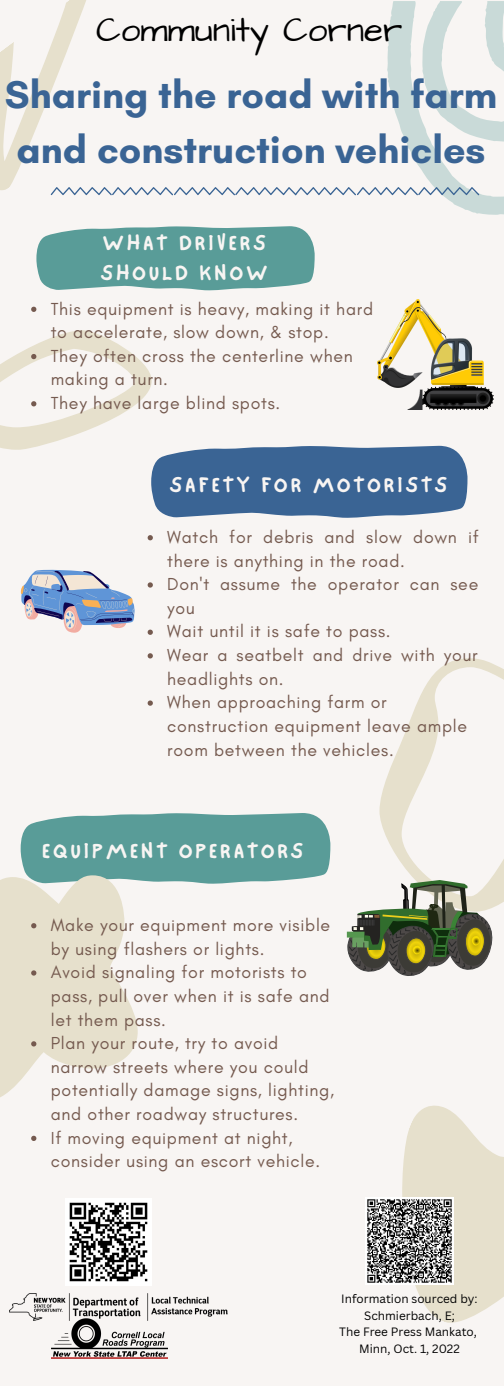
<style>
.page{position:relative;width:504px;height:1386px;background:#f8f5f3}
.page>*{position:absolute;margin:0;border:0;box-sizing:border-box;transform-origin:0 0}
.t1{font:700 39.55px/55.1px "Glacial Indifference";color:#3a6494}
.t2{font:35px "Architects Daughter";color:#000}
.t3{font:21.88px/30.1px "NF One Little Font Bold";letter-spacing:.145em;color:#f8f5f3}
.t4{font:17.68px/23.6px "Glacial Indifference";letter-spacing:.04em;color:#755a4f}
.t5{font:11.72px/16.4px "Canva Sans";color:#000;text-align:center}
</style>
<div class="page">
<svg style="left:36px;top:226px;width:279px;height:64px;background:#67a4a0"></svg>
<svg style="left:21px;top:813px;width:309px;height:71px;background:#65a29e"></svg>
<svg style="left:0;top:875px;width:138px;height:222px;fill:#e6e0cc"></svg>
<svg style="left:379px;top:658px;width:125px;height:249px"></svg>
<svg style="left:402px;top:1105px;width:102px;height:218px;fill:#e6e0cc"></svg>
<svg style="left:0;top:0;width:86px;height:195px"></svg>
<img style="left:395px;top:299px;width:98px;height:111px">
<svg style="left:21px;top:570px;width:114px;height:63px"></svg>
<svg style="left:51px;top:1px;width:453px;height:214px"></svg>
<svg style="left:347px;top:880px;width:146px;height:96px"></svg>
<img style="left:10px;top:1294px;width:218px;height:26px">
<img style="left:51px;top:1319px;width:117px;height:40px">
<img style="left:65px;top:1199px;width:87px;height:87px">
<img style="left:365px;top:1197px;width:88px;height:88px">
<svg style="left:148px;top:535px;width:5px;height:5px"></svg>
<svg style="left:148px;top:582px;width:5px;height:6px"></svg>
<svg style="left:148px;top:630px;width:5px;height:5px"></svg>
<svg style="left:148px;top:653px;width:5px;height:5px"></svg>
<svg style="left:148px;top:700px;width:5px;height:6px"></svg>
<svg style="left:31px;top:307px;width:5px;height:5px"></svg>
<svg style="left:0;top:330px;width:467px;height:188px"></svg>
<svg style="left:31px;top:923px;width:5px;height:5px"></svg>
<svg style="left:31px;top:970px;width:5px;height:6px"></svg>
<svg style="left:31px;top:1041px;width:5px;height:6px"></svg>
<svg style="left:31px;top:1136px;width:5px;height:5px"></svg>
<h2 class="t2" style="left:96px;top:6px;width:308px">Community Corner</h2>
<h1 class="t1" style="left:5px;top:66px;width:494px">Sharing the road with farm and construction vehicles</h1>
<p class="t3" style="left:101px;top:228px;width:168px">WHAT DRIVERS<br>SHOULD KNOW</p>
<p class="t4" style="left:51px;top:297px;width:324px">This equipment is heavy, making it hard to accelerate, slow down, &amp; stop.<br>They often cross the centerline when making a turn.<br>They have large blind spots.</p>
<p class="t3" style="left:170px;top:469px;width:279px">SAFETY FOR MOTORISTS</p>
<p class="t4" style="left:167px;top:525px;width:313px">Watch for debris and slow down if there is anything in the road.<br>Don't assume the operator can see you<br>Wait until it is safe to pass.<br>Wear a seatbelt and drive with your headlights on.<br>When approaching farm or construction equipment leave ample room between the vehicles.</p>
<p class="t3" style="left:42px;top:835px;width:262px">EQUIPMENT OPERATORS</p>
<p class="t4" style="left:51px;top:913px;width:285px">Make your equipment more visible by using flashers or lights.<br>Avoid signaling for motorists to pass, pull over when it is safe and let them pass.<br>Plan your route, try to avoid narrow streets where you could potentially damage signs, lighting, and other roadway structures.<br>If moving equipment at night, consider using an escort vehicle.</p>
<p class="t5" style="left:339px;top:1291px;width:140px">Information sourced by:<br>Schmierbach, E;<br>The Free Press Mankato,<br>Minn, Oct. 1, 2022</p>
</div>
